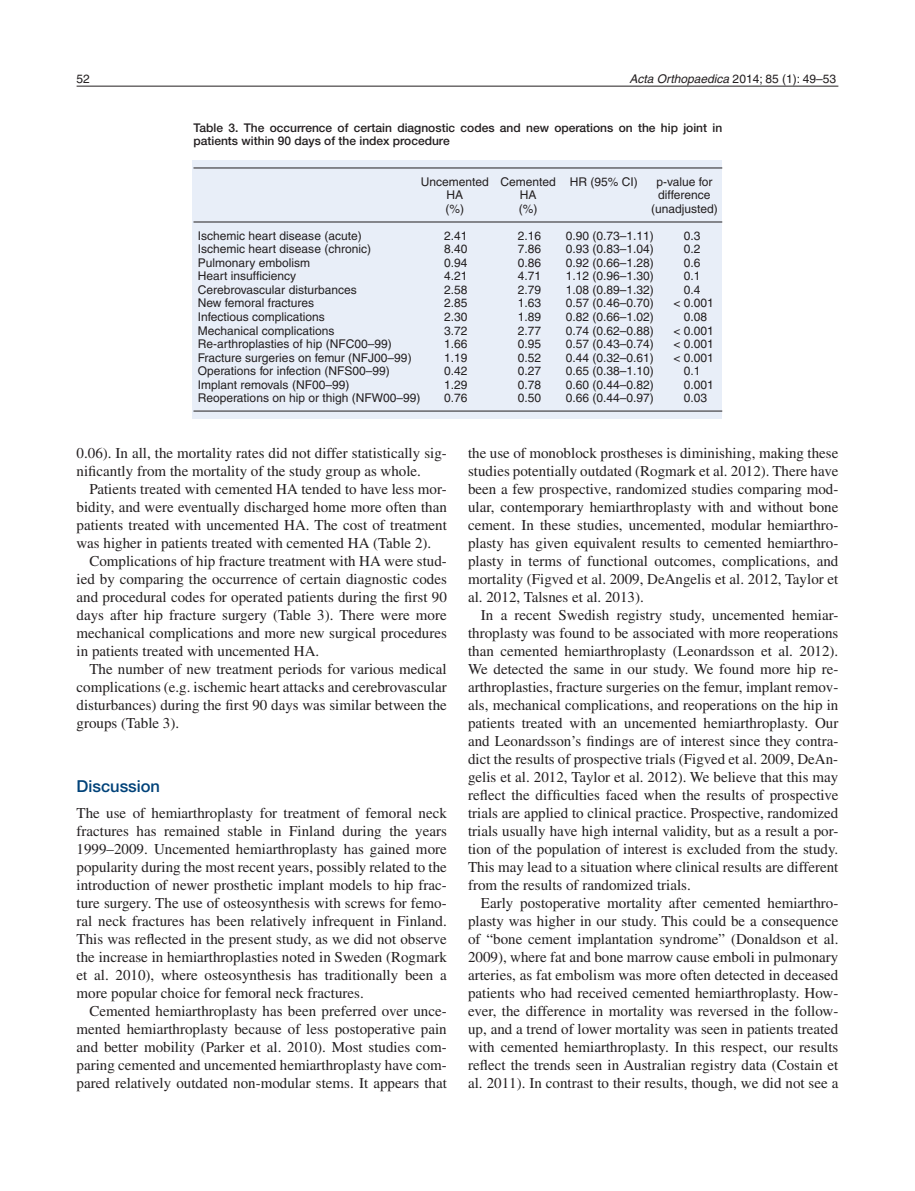
<style>
.page{position:relative;width:915px;height:1191px;background:#fff}
.page>*{position:absolute;margin:0;border:0;box-sizing:border-box;transform-origin:0 0}
.t1{font:500 16.5px "Helvetica Neue LTW1 G";color:#004279}
.t2{font:15px/18px "Times";color:#231f20;text-align:justify}
.t3{font:12px "Helvetica";color:#231f20}
.t4{font:500 12px/13.5px "Helvetica Neue LTW1 G";color:#231f20}
.t5{font:italic 12px "Helvetica";color:#231f20}
.s1{font-style:normal}
</style>
<div class="page">
<hr style="left:77px;top:86px;width:761px;height:1px;background:#231f20">
<div style="left:193px;top:160px;width:529px;height:258px;background:#e8eef8"></div>
<hr style="left:193px;top:168px;width:529px;height:1px;background:#231f20">
<hr style="left:193px;top:222px;width:529px;height:1px;background:#231f20">
<hr style="left:193px;top:411px;width:529px;height:1px;background:#231f20">
<p class="t3" style="left:77px;top:72px;width:15px">52</p>
<p class="t5" style="left:629px;top:72px;width:208px">Acta Orthopaedica <span class="s1">2014; 85 (1): 49–53</span></p>
<p class="t4" style="left:193px;top:121px;width:530px">Table 3. The occurrence of certain diagnostic codes and new operations on the hip joint in patients within 90 days of the index procedure</p>
<p class="t3" style="left:420px;top:175px;width:219px">Uncemented Cemented HR (95% CI)</p>
<p class="t3" style="left:656px;top:175px;width:58px">p-value for</p>
<p class="t3" style="left:446px;top:188px;width:18px">HA</p>
<p class="t3" style="left:519px;top:188px;width:18px">HA</p>
<p class="t3" style="left:658px;top:188px;width:54px">difference</p>
<p class="t3" style="left:445px;top:202px;width:20px">(%)</p>
<p class="t3" style="left:518px;top:202px;width:20px">(%)</p>
<p class="t3" style="left:650px;top:202px;width:68px">(unadjusted)</p>
<p class="t3" style="left:198px;top:229px;width:165px">Ischemic heart disease (acute)</p>
<p class="t3" style="left:444px;top:229px;width:25px">2.41</p>
<p class="t3" style="left:517px;top:229px;width:25px">2.16</p>
<p class="t3" style="left:565px;top:229px;width:90px">0.90 (0.73–1.11)</p>
<p class="t3" style="left:683px;top:229px;width:18px">0.3</p>
<p class="t3" style="left:198px;top:242px;width:175px">Ischemic heart disease (chronic)</p>
<p class="t3" style="left:444px;top:242px;width:25px">8.40</p>
<p class="t3" style="left:517px;top:242px;width:25px">7.86</p>
<p class="t3" style="left:565px;top:242px;width:90px">0.93 (0.83–1.04)</p>
<p class="t3" style="left:683px;top:242px;width:18px">0.2</p>
<p class="t3" style="left:198px;top:256px;width:114px">Pulmonary embolism</p>
<p class="t3" style="left:444px;top:256px;width:25px">0.94</p>
<p class="t3" style="left:517px;top:256px;width:25px">0.86</p>
<p class="t3" style="left:565px;top:256px;width:90px">0.92 (0.66–1.28)</p>
<p class="t3" style="left:683px;top:256px;width:18px">0.6</p>
<p class="t3" style="left:198px;top:269px;width:100px">Heart insufficiency</p>
<p class="t3" style="left:444px;top:269px;width:25px">4.21</p>
<p class="t3" style="left:517px;top:269px;width:25px">4.71</p>
<p class="t3" style="left:565px;top:269px;width:90px">1.12 (0.96–1.30)</p>
<p class="t3" style="left:683px;top:269px;width:18px">0.1</p>
<p class="t3" style="left:198px;top:283px;width:160px">Cerebrovascular disturbances</p>
<p class="t3" style="left:444px;top:283px;width:25px">2.58</p>
<p class="t3" style="left:517px;top:283px;width:25px">2.79</p>
<p class="t3" style="left:565px;top:283px;width:90px">1.08 (0.89–1.32)</p>
<p class="t3" style="left:683px;top:283px;width:18px">0.4</p>
<p class="t3" style="left:198px;top:296px;width:118px">New femoral fractures</p>
<p class="t3" style="left:444px;top:296px;width:25px">2.85</p>
<p class="t3" style="left:517px;top:296px;width:25px">1.63</p>
<p class="t3" style="left:565px;top:296px;width:90px">0.57 (0.46–0.70)</p>
<p class="t3" style="left:673px;top:296px;width:42px">&lt; 0.001</p>
<p class="t3" style="left:198px;top:310px;width:129px">Infectious complications</p>
<p class="t3" style="left:444px;top:310px;width:25px">2.30</p>
<p class="t3" style="left:517px;top:310px;width:25px">1.89</p>
<p class="t3" style="left:565px;top:310px;width:90px">0.82 (0.66–1.02)</p>
<p class="t3" style="left:683px;top:310px;width:25px">0.08</p>
<p class="t3" style="left:198px;top:323px;width:138px">Mechanical complications</p>
<p class="t3" style="left:444px;top:323px;width:25px">3.72</p>
<p class="t3" style="left:517px;top:323px;width:25px">2.77</p>
<p class="t3" style="left:565px;top:323px;width:90px">0.74 (0.62–0.88)</p>
<p class="t3" style="left:673px;top:323px;width:42px">&lt; 0.001</p>
<p class="t3" style="left:198px;top:337px;width:195px">Re-arthroplasties of hip (NFC00–99)</p>
<p class="t3" style="left:444px;top:337px;width:25px">1.66</p>
<p class="t3" style="left:517px;top:337px;width:25px">0.95</p>
<p class="t3" style="left:565px;top:337px;width:90px">0.57 (0.43–0.74)</p>
<p class="t3" style="left:673px;top:337px;width:42px">&lt; 0.001</p>
<p class="t3" style="left:198px;top:350px;width:215px">Fracture surgeries on femur (NFJ00–99)</p>
<p class="t3" style="left:444px;top:350px;width:25px">1.19</p>
<p class="t3" style="left:517px;top:350px;width:25px">0.52</p>
<p class="t3" style="left:565px;top:350px;width:90px">0.44 (0.32–0.61)</p>
<p class="t3" style="left:673px;top:350px;width:42px">&lt; 0.001</p>
<p class="t3" style="left:198px;top:364px;width:193px">Operations for infection (NFS00–99)</p>
<p class="t3" style="left:444px;top:364px;width:25px">0.42</p>
<p class="t3" style="left:517px;top:364px;width:25px">0.27</p>
<p class="t3" style="left:565px;top:364px;width:90px">0.65 (0.38–1.10)</p>
<p class="t3" style="left:683px;top:364px;width:18px">0.1</p>
<p class="t3" style="left:198px;top:377px;width:153px">Implant removals (NF00–99)</p>
<p class="t3" style="left:444px;top:377px;width:25px">1.29</p>
<p class="t3" style="left:517px;top:377px;width:25px">0.78</p>
<p class="t3" style="left:565px;top:377px;width:90px">0.60 (0.44–0.82)</p>
<p class="t3" style="left:683px;top:377px;width:32px">0.001</p>
<p class="t3" style="left:198px;top:391px;width:224px">Reoperations on hip or thigh (NFW00–99)</p>
<p class="t3" style="left:444px;top:391px;width:25px">0.76</p>
<p class="t3" style="left:517px;top:391px;width:25px">0.50</p>
<p class="t3" style="left:565px;top:391px;width:90px">0.66 (0.44–0.97)</p>
<p class="t3" style="left:683px;top:391px;width:25px">0.03</p>
<p class="t2" style="left:77px;top:443px;width:371px">0.06). In all, the mortality rates did not differ statistically sig&shy;nificantly from the mortality of the study group as whole.</p>
<p class="t2" style="left:77px;top:479px;width:371px;text-indent:13px">Patients treated with cemented HA tended to have less mor&shy;bidity, and were eventually discharged home more often than patients treated with uncemented HA. The cost of treatment was higher in patients treated with cemented HA (Table 2).</p>
<p class="t2" style="left:77px;top:551px;width:371px;text-indent:13px">Complications of hip fracture treatment with HA were stud&shy;ied by comparing the occurrence of certain diagnostic codes and procedural codes for operated patients during the first 90 days after hip fracture surgery (Table 3). There were more mechanical complications and more new surgical procedures in patients treated with uncemented HA.</p>
<p class="t2" style="left:77px;top:659px;width:371px;text-indent:13px">The number of new treatment periods for various medical complications (e.g. ischemic heart attacks and cerebrovascular disturbances) during the first 90 days was similar between the groups (Table 3).</p>
<p class="t1" style="left:77px;top:776px;width:85px">Discussion</p>
<p class="t2" style="left:77px;top:803px;width:371px">The use of hemiarthroplasty for treatment of femoral neck fractures has remained stable in Finland during the years 1999–2009. Uncemented hemiarthroplasty has gained more popularity during the most recent years, possibly related to the introduction of newer prosthetic implant models to hip frac&shy;ture surgery. The use of osteosynthesis with screws for femo&shy;ral neck fractures has been relatively infrequent in Finland.<br>This was reflected in the present study, as we did not observe the increase in hemiarthroplasties noted in Sweden (Rogmark et al. 2010), where osteosynthesis has traditionally been a more popular choice for femoral neck fractures.</p>
<p class="t2" style="left:77px;top:1001px;width:371px;text-indent:13px">Cemented hemiarthroplasty has been preferred over unce&shy;mented hemiarthroplasty because of less postoperative pain and better mobility (Parker et al. 2010). Most studies com&shy;paring cemented and uncemented hemiarthroplasty have com&shy;pared relatively outdated non-modular stems. It appears that</p>
<p class="t2" style="left:468px;top:443px;width:371px">the use of monoblock prostheses is diminishing, making these studies potentially outdated (Rogmark et al. 2012). There have been a few prospective, randomized studies comparing mod&shy;ular, contemporary hemiarthroplasty with and without bone cement. In these studies, uncemented, modular hemiarthro&shy;plasty has given equivalent results to cemented hemiarthro&shy;plasty in terms of functional outcomes, complications, and mortality (Figved et al. 2009, DeAngelis et al. 2012, Taylor et al. 2012, Talsnes et al. 2013).</p>
<p class="t2" style="left:468px;top:605px;width:371px;text-indent:13px">In a recent Swedish registry study, uncemented hemiar&shy;throplasty was found to be associated with more reoperations than cemented hemiarthroplasty (Leonardsson et al. 2012).<br>We detected the same in our study. We found more hip re&shy;arthroplasties, fracture surgeries on the femur, implant remov&shy;als, mechanical complications, and reoperations on the hip in patients treated with an uncemented hemiarthroplasty. Our and Leonardsson’s findings are of interest since they contra&shy;dict the results of prospective trials (Figved et al. 2009, DeAn&shy;gelis et al. 2012, Taylor et al. 2012). We believe that this may reflect the difficulties faced when the results of prospective trials are applied to clinical practice. Prospective, randomized trials usually have high internal validity, but as a result a por&shy;tion of the population of interest is excluded from the study.<br>This may lead to a situation where clinical results are different from the results of randomized trials.</p>
<p class="t2" style="left:468px;top:893px;width:371px;text-indent:13px">Early postoperative mortality after cemented hemiarthro&shy;plasty was higher in our study. This could be a consequence of “bone cement implantation syndrome” (Donaldson et al.<br>2009), where fat and bone marrow cause emboli in pulmonary arteries, as fat embolism was more often detected in deceased patients who had received cemented hemiarthroplasty. How&shy;ever, the difference in mortality was reversed in the follow&shy;up, and a trend of lower mortality was seen in patients treated with cemented hemiarthroplasty. In this respect, our results reflect the trends seen in Australian registry data (Costain et al. 2011). In contrast to their results, though, we did not see a</p>
</div>
